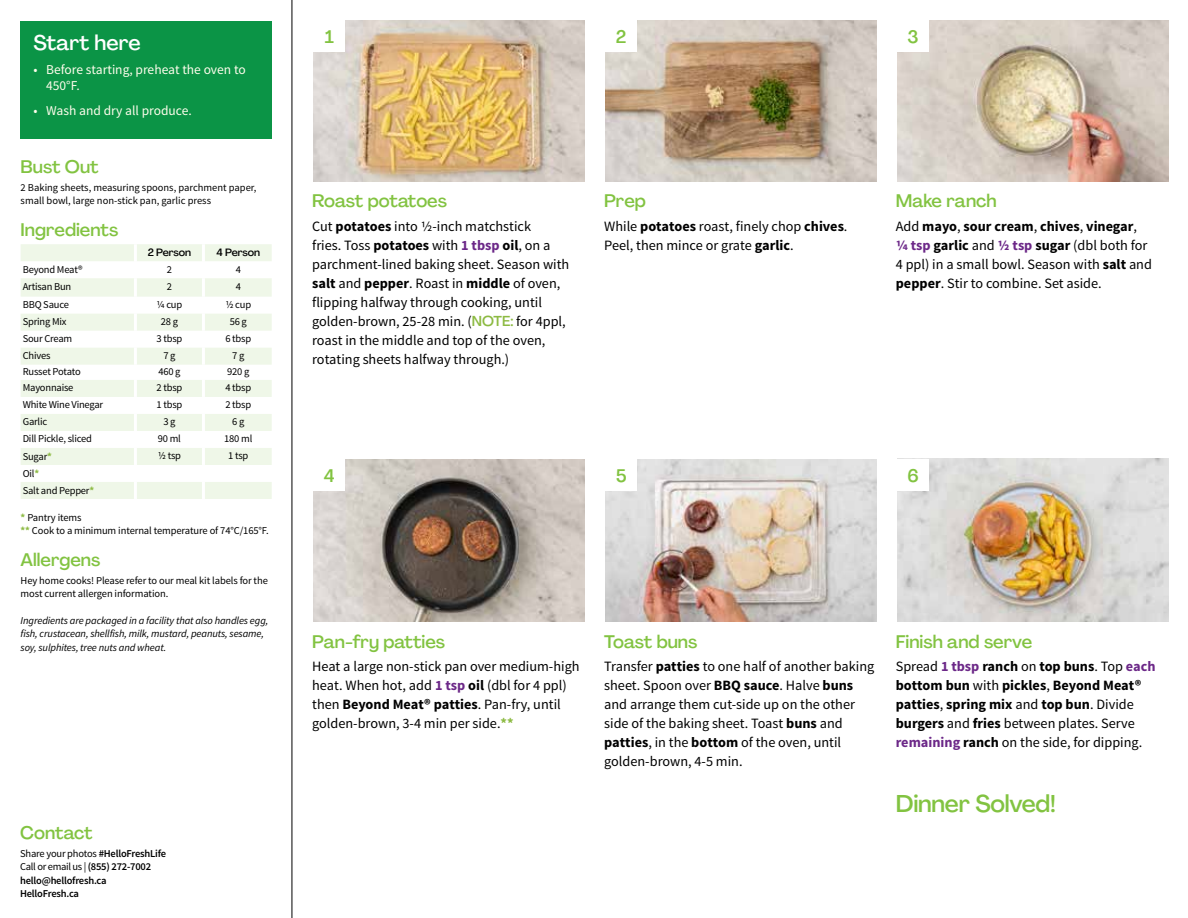
<style>
.page{position:relative;width:1188px;height:918px;background:#fff}
.page>*{position:absolute;margin:0;border:0;box-sizing:border-box;transform-origin:0 0}
.t1{font:500 24px "Agrandir";letter-spacing:-.01em;color:#82c341}
.t2{font:500 21px "Agrandir";color:#fff}
.t3{font:500 18px "Agrandir";color:#82c341}
.t4{font:14.25px/19px "Source Sans Pro";color:#000}
.t5{font:700 14.25px/19px "Source Sans Pro";color:#000}
.t6{font:13.5px/16.2px "Source Sans Pro";color:#fffdec}
.t7{font:10.5px/13.5px "Source Sans Pro";letter-spacing:-.02em;color:#000}
.t8{font:italic 10.5px/13.5px "Source Sans Pro";letter-spacing:-.01em;color:#000}
.t9{font:600 10.5px/13.5px "Source Sans Pro";letter-spacing:-.02em;color:#000}
.t10{font:10.5px/13.5px "Source Sans Pro";color:#000}
.t11{font:500 10.5px "Agrandir";letter-spacing:-.01em;color:#000}
.s1{font-weight:700;color:#8cba42}
.s2{font-weight:400}
.s3{font-weight:700}
.s4{font-weight:700;color:#6c2888}
.s5{font-family:"Agrandir";font-weight:500;color:#8cba42}
.s6{color:#6c2888}
</style>
<div class="page">
<hr style="left:292px;top:0;width:1px;height:918px;background:#000">
<svg style="left:21px;top:244px;width:251px;height:255px;fill:#eff7e8"></svg>
<hr style="left:134px;top:244px;width:3px;height:17px;background:#fff">
<hr style="left:202px;top:244px;width:3px;height:17px;background:#fff">
<hr style="left:134px;top:261px;width:3px;height:17px;background:#fff">
<hr style="left:202px;top:261px;width:3px;height:17px;background:#fff">
<hr style="left:134px;top:278px;width:3px;height:19px;background:#fff">
<hr style="left:202px;top:278px;width:3px;height:19px;background:#fff">
<hr style="left:134px;top:297px;width:3px;height:17px;background:#fff">
<hr style="left:202px;top:297px;width:3px;height:17px;background:#fff">
<hr style="left:134px;top:314px;width:3px;height:17px;background:#fff">
<hr style="left:202px;top:314px;width:3px;height:17px;background:#fff">
<hr style="left:134px;top:331px;width:3px;height:17px;background:#fff">
<hr style="left:202px;top:331px;width:3px;height:17px;background:#fff">
<hr style="left:134px;top:348px;width:3px;height:17px;background:#fff">
<hr style="left:202px;top:348px;width:3px;height:17px;background:#fff">
<hr style="left:134px;top:365px;width:3px;height:15px;background:#fff">
<hr style="left:202px;top:365px;width:3px;height:15px;background:#fff">
<hr style="left:134px;top:380px;width:3px;height:17px;background:#fff">
<hr style="left:202px;top:380px;width:3px;height:17px;background:#fff">
<hr style="left:134px;top:397px;width:3px;height:17px;background:#fff">
<hr style="left:202px;top:397px;width:3px;height:17px;background:#fff">
<hr style="left:134px;top:414px;width:3px;height:17px;background:#fff">
<hr style="left:202px;top:414px;width:3px;height:17px;background:#fff">
<hr style="left:134px;top:431px;width:3px;height:17px;background:#fff">
<hr style="left:202px;top:431px;width:3px;height:17px;background:#fff">
<hr style="left:134px;top:448px;width:3px;height:17px;background:#fff">
<hr style="left:202px;top:448px;width:3px;height:17px;background:#fff">
<hr style="left:134px;top:465px;width:3px;height:17px;background:#fff">
<hr style="left:202px;top:465px;width:3px;height:17px;background:#fff">
<hr style="left:134px;top:482px;width:3px;height:17px;background:#fff">
<hr style="left:202px;top:482px;width:3px;height:17px;background:#fff">
<div style="left:21px;top:21px;width:251px;height:117px;background:#0b9446"></div>
<img style="left:313px;top:459px;width:272px;height:162px">
<div style="left:313px;top:459px;width:32px;height:32px;background:#fff"></div>
<img style="left:605px;top:459px;width:272px;height:162px">
<div style="left:605px;top:459px;width:32px;height:32px;background:#fff"></div>
<img style="left:897px;top:459px;width:272px;height:162px">
<div style="left:897px;top:459px;width:32px;height:32px;background:#fff"></div>
<img style="left:313px;top:20px;width:272px;height:161px">
<div style="left:313px;top:20px;width:32px;height:32px;background:#fff"></div>
<img style="left:605px;top:20px;width:272px;height:161px">
<div style="left:605px;top:20px;width:32px;height:32px;background:#fff"></div>
<img style="left:897px;top:20px;width:272px;height:161px">
<div style="left:897px;top:20px;width:32px;height:32px;background:#fff"></div>
<h2 class="t2" style="left:33px;top:29px;width:109px">Start here</h2>
<p class="t6" style="left:46px;top:62px;width:201px;text-indent:-13px">• Before starting, preheat the oven to<br>450°F.</p>
<p class="t6" style="left:33px;top:103px;width:160px">• Wash and dry all produce.</p>
<p class="t3" style="left:21px;top:156px;width:80px">Bust Out</p>
<p class="t10" style="left:21px;top:181px;width:237px">2 Baking sheets, measuring spoons, parchment paper, small bowl, large non-stick pan, garlic press</p>
<p class="t3" style="left:21px;top:218px;width:99px">Ingredients</p>
<p class="t11" style="left:148px;top:246px;width:45px">2 Person</p>
<p class="t11" style="left:217px;top:246px;width:45px">4 Person</p>
<p class="t7" style="left:23px;top:263px;width:61px">Beyond Meat®</p>
<p class="t7" style="left:167px;top:263px;width:7px">2</p>
<p class="t7" style="left:236px;top:263px;width:7px">4</p>
<p class="t7" style="left:23px;top:280px;width:50px">Artisan Bun</p>
<p class="t7" style="left:167px;top:280px;width:7px">2</p>
<p class="t7" style="left:236px;top:280px;width:7px">4</p>
<p class="t7" style="left:23px;top:298px;width:48px">BBQ Sauce</p>
<p class="t7" style="left:157px;top:298px;width:27px">1/4 cup</p>
<p class="t7" style="left:225px;top:298px;width:27px">1/2 cup</p>
<p class="t7" style="left:23px;top:315px;width:45px">Spring Mix</p>
<p class="t7" style="left:161px;top:315px;width:19px">28 g</p>
<p class="t7" style="left:230px;top:315px;width:19px">56 g</p>
<p class="t7" style="left:23px;top:332px;width:51px">Sour Cream</p>
<p class="t7" style="left:157px;top:332px;width:27px">3 tbsp</p>
<p class="t7" style="left:225px;top:332px;width:27px">6 tbsp</p>
<p class="t7" style="left:23px;top:349px;width:29px">Chives</p>
<p class="t7" style="left:163px;top:349px;width:14px">7 g</p>
<p class="t7" style="left:232px;top:349px;width:14px">7 g</p>
<p class="t7" style="left:23px;top:365px;width:60px">Russet Potato</p>
<p class="t7" style="left:158px;top:365px;width:24px">460 g</p>
<p class="t7" style="left:227px;top:365px;width:24px">920 g</p>
<p class="t7" style="left:23px;top:381px;width:52px">Mayonnaise</p>
<p class="t7" style="left:157px;top:381px;width:27px">2 tbsp</p>
<p class="t7" style="left:225px;top:381px;width:27px">4 tbsp</p>
<p class="t7" style="left:23px;top:398px;width:82px">White Wine Vinegar</p>
<p class="t7" style="left:157px;top:398px;width:27px">1 tbsp</p>
<p class="t7" style="left:225px;top:398px;width:27px">2 tbsp</p>
<p class="t7" style="left:23px;top:415px;width:26px">Garlic</p>
<p class="t7" style="left:163px;top:415px;width:14px">3 g</p>
<p class="t7" style="left:232px;top:415px;width:14px">6 g</p>
<p class="t7" style="left:23px;top:432px;width:71px">Dill Pickle, sliced</p>
<p class="t7" style="left:158px;top:432px;width:25px">90 ml</p>
<p class="t7" style="left:224px;top:432px;width:30px">180 ml</p>
<p class="t7" style="left:23px;top:449px;width:31px">Sugar<span class="s1">*</span></p>
<p class="t7" style="left:158px;top:449px;width:25px">1/2 tsp</p>
<p class="t7" style="left:228px;top:449px;width:22px">1 tsp</p>
<p class="t7" style="left:23px;top:465px;width:73px;line-height:17px">Oil<span class="s1">*<br></span>Salt and Pepper<span class="s1">*</span></p>
<p class="t7" style="left:21px;top:511px;width:250px"><span class="s1">*</span> Pantry items<br><span class="s1">**</span> Cook to a minimum internal temperature of 74°C/165°F.</p>
<p class="t3" style="left:21px;top:548px;width:81px">Allergens</p>
<p class="t7" style="left:21px;top:574px;width:249px">Hey home cooks! Please refer to our meal kit labels for the most current allergen information.</p>
<p class="t8" style="left:21px;top:614px;width:249px">Ingredients are packaged in a facility that also handles egg, fish, crustacean, shellfish, milk, mustard, peanuts, sesame, soy, sulphites, tree nuts and wheat.</p>
<p class="t3" style="left:20px;top:822px;width:74px">Contact</p>
<p class="t9" style="left:20px;top:847px;width:147px"><span class="s2">Share your photos</span> #HelloFreshLife<br><span class="s2">Call or email us |</span> (855) 272-7002 hello@hellofresh.ca<br>HelloFresh.ca</p>
<p class="t3" style="left:325px;top:26px;width:11px">1</p>
<p class="t3" style="left:616px;top:25px;width:12px">2</p>
<p class="t3" style="left:908px;top:25px;width:13px">3</p>
<p class="t3" style="left:312px;top:190px;width:136px">Roast potatoes</p>
<p class="t4" style="left:312px;top:217px;width:259px">Cut <span class="s3">potatoes</span> into 1/2-inch matchstick<br>fries. Toss <span class="s3">potatoes</span> with <span class="s4">1 tbsp</span> <span class="s3">oil</span>, on a parchment-lined baking sheet. Season with <span class="s3">salt</span> and <span class="s3">pepper</span>. Roast in <span class="s3">middle</span> of oven, flipping halfway through cooking, until golden-brown, 25-28 min. (<span class="s5">NOTE:</span> for 4ppl, roast in the middle and top of the oven, rotating sheets halfway through.)</p>
<p class="t3" style="left:604px;top:190px;width:43px">Prep</p>
<p class="t4" style="left:604px;top:217px;width:245px">While <span class="s3">potatoes</span> roast, finely chop <span class="s3">chives</span>.<br>Peel, then mince or grate <span class="s3">garlic</span>.</p>
<p class="t3" style="left:896px;top:190px;width:103px">Make ranch</p>
<p class="t4" style="left:896px;top:217px;width:258px">Add <span class="s3">mayo</span>, <span class="s3">sour cream</span>, <span class="s3">chives</span>, <span class="s3">vinegar</span>, <span class="s4">1/4 tsp</span> <span class="s3">garlic</span> and <span class="s4">1/2 tsp</span> <span class="s3">sugar</span> (dbl both for 4 ppl) in a small bowl. Season with <span class="s3">salt</span> and <span class="s3">pepper</span>. Stir to combine. Set aside.</p>
<p class="t3" style="left:324px;top:465px;width:12px">4</p>
<p class="t3" style="left:616px;top:465px;width:12px">5</p>
<p class="t3" style="left:907px;top:464px;width:13px">6</p>
<p class="t3" style="left:312px;top:630px;width:134px">Pan-fry patties</p>
<p class="t4" style="left:312px;top:657px;width:269px">Heat a large non-stick pan over medium-high heat. When hot, add <span class="s4">1 tsp</span> <span class="s3">oil</span> (dbl for 4 ppl) then <span class="s3">Beyond Meat® patties</span>. Pan-fry, until golden-brown, 3-4 min per side.<span class="s1">**</span></p>
<p class="t3" style="left:604px;top:630px;width:95px">Toast buns</p>
<p class="t4" style="left:604px;top:657px;width:272px">Transfer <span class="s3">patties</span> to one half of another baking sheet. Spoon over <span class="s3">BBQ sauce</span>. Halve <span class="s3">buns </span>and arrange them cut-side up on the other side of the baking sheet. Toast <span class="s3">buns</span> and <span class="s3">patties</span>, in the <span class="s3">bottom</span> of the oven, until golden-brown, 4-5 min.</p>
<p class="t3" style="left:896px;top:630px;width:138px">Finish and serve</p>
<p class="t5" style="left:896px;top:657px;width:261px"><span class="s2">Spread</span> <span class="s6">1 tbsp</span> ranch <span class="s2">on</span> top buns<span class="s2">. Top</span> <span class="s6">each </span>bottom bun <span class="s2">with</span> pickles<span class="s2">,</span> Beyond Meat® patties<span class="s2">,</span> spring mix <span class="s2">and</span> top bun<span class="s2">. Divide </span>burgers <span class="s2">and</span> fries <span class="s2">between plates. Serve </span><span class="s6">remaining</span> ranch <span class="s2">on the side, for dipping.</span></p>
<h1 class="t1" style="left:896px;top:789px;width:162px">Dinner Solved!</h1>
</div>
